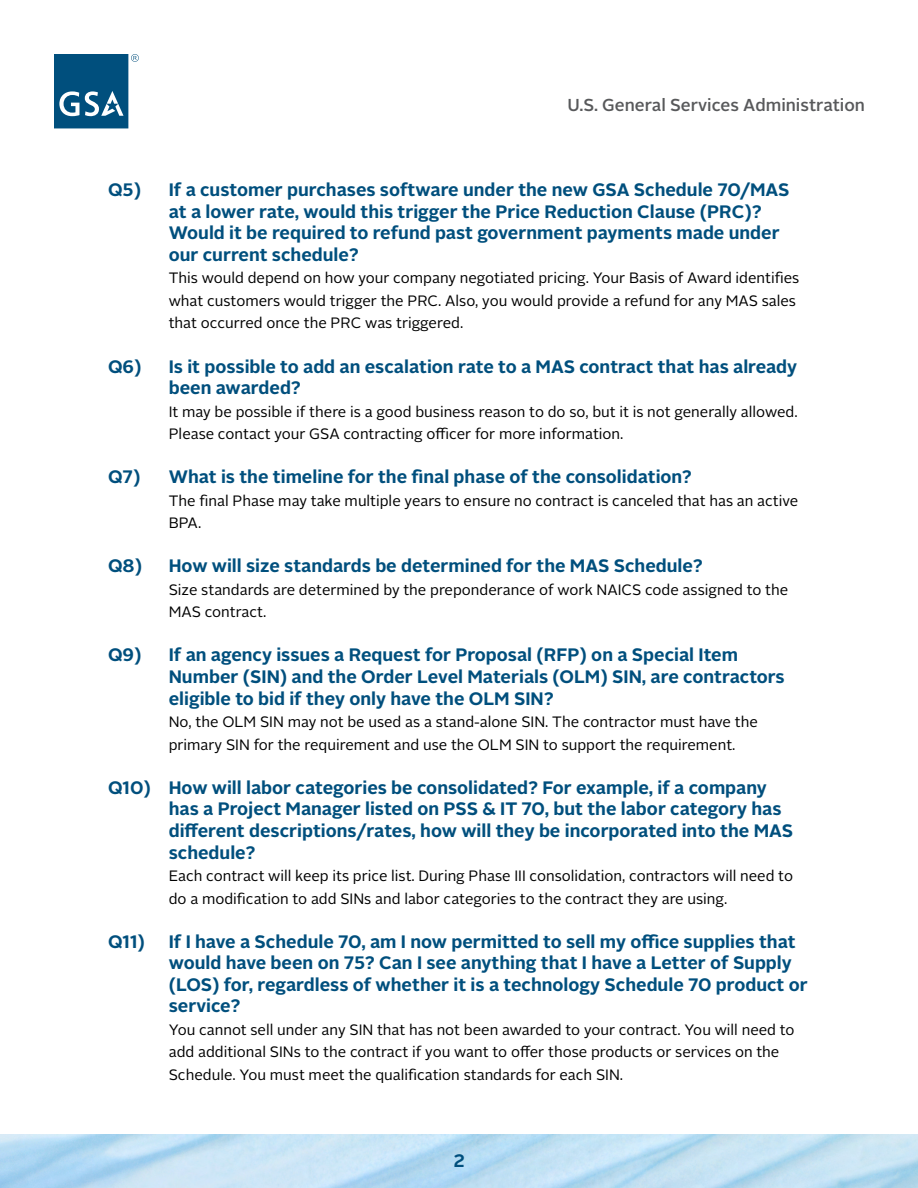
<style>
.page{position:relative;width:918px;height:1188px;background:#fff}
.page>*{position:absolute;margin:0;border:0;box-sizing:border-box;transform-origin:0 0}
.t1{font:700 18px/21.6px "Alright Sans";color:#004f7d}
.t2{font:500 17.25px "Alright Sans";color:#58595b}
.Body_Copy{font:15px/22.5px "Alright Sans";color:#000}
</style>
<div class="page">
<svg style="left:54px;top:54px;width:85px;height:74px"></svg>
<p class="t2" style="left:568px;top:93px;width:299px">U.S. General Services Administration</p>
<p class="t1" style="left:169px;top:179px;width:622px;text-indent:-61px">Q5) If a customer purchases software under the new GSA Schedule 70/MAS at a lower rate, would this trigger the Price Reduction Clause (PRC)?<br>Would it be required to refund past government payments made under our current schedule?</p>
<p class="Body_Copy" style="left:169px;top:267px;width:632px">This would depend on how your company negotiated pricing. Your Basis of Award identifies what customers would trigger the PRC. Also, you would provide a refund for any MAS sales that occurred once the PRC was triggered.</p>
<p class="t1" style="left:169px;top:356px;width:630px;text-indent:-61px">Q6) Is it possible to add an escalation rate to a MAS contract that has already been awarded?</p>
<p class="Body_Copy" style="left:169px;top:400px;width:630px">It may be possible if there is a good business reason to do so, but it is not generally allowed.<br>Please contact your GSA contracting officer for more information.</p>
<p class="t1" style="left:108px;top:466px;width:586px">Q7) What is the timeline for the final phase of the consolidation?</p>
<p class="Body_Copy" style="left:169px;top:490px;width:631px">The final Phase may take multiple years to ensure no contract is canceled that has an active<br>BPA.</p>
<p class="t1" style="left:108px;top:555px;width:596px">Q8) How will size standards be determined for the MAS Schedule?</p>
<p class="Body_Copy" style="left:169px;top:579px;width:621px">Size standards are determined by the preponderance of work NAICS code assigned to the<br>MAS contract.</p>
<p class="t1" style="left:169px;top:644px;width:618px;text-indent:-61px">Q9) If an agency issues a Request for Proposal (RFP) on a Special Item<br>Number (SIN) and the Order Level Materials (OLM) SIN, are contractors eligible to bid if they only have the OLM SIN?</p>
<p class="Body_Copy" style="left:169px;top:711px;width:591px">No, the OLM SIN may not be used as a stand-alone SIN. The contractor must have the primary SIN for the requirement and use the OLM SIN to support the requirement.</p>
<p class="t1" style="left:169px;top:777px;width:626px;text-indent:-61px">Q10) How will labor categories be consolidated? For example, if a company has a Project Manager listed on PSS &amp; IT 70, but the labor category has different descriptions/rates, how will they be incorporated into the MAS schedule?</p>
<p class="Body_Copy" style="left:169px;top:865px;width:626px">Each contract will keep its price list. During Phase III consolidation, contractors will need to do a modification to add SINs and labor categories to the contract they are using.</p>
<p class="t1" style="left:108px;top:931px;width:38px">Q11)</p>
<p class="t1" style="left:169px;top:931px;width:641px">If I have a Schedule 70, am I now permitted to sell my office supplies that would have been on 75? Can I see anything that I have a Letter of Supply (LOS) for, regardless of whether it is a technology Schedule 70 product or service?</p>
<p class="Body_Copy" style="left:169px;top:1019px;width:627px">You cannot sell under any SIN that has not been awarded to your contract. You will need to add additional SINs to the contract if you want to offer those products or services on the<br>Schedule. You must meet the qualification standards for each SIN.</p>
<p class="t1" style="left:453px;top:1150px;width:13px">2</p>
</div>
